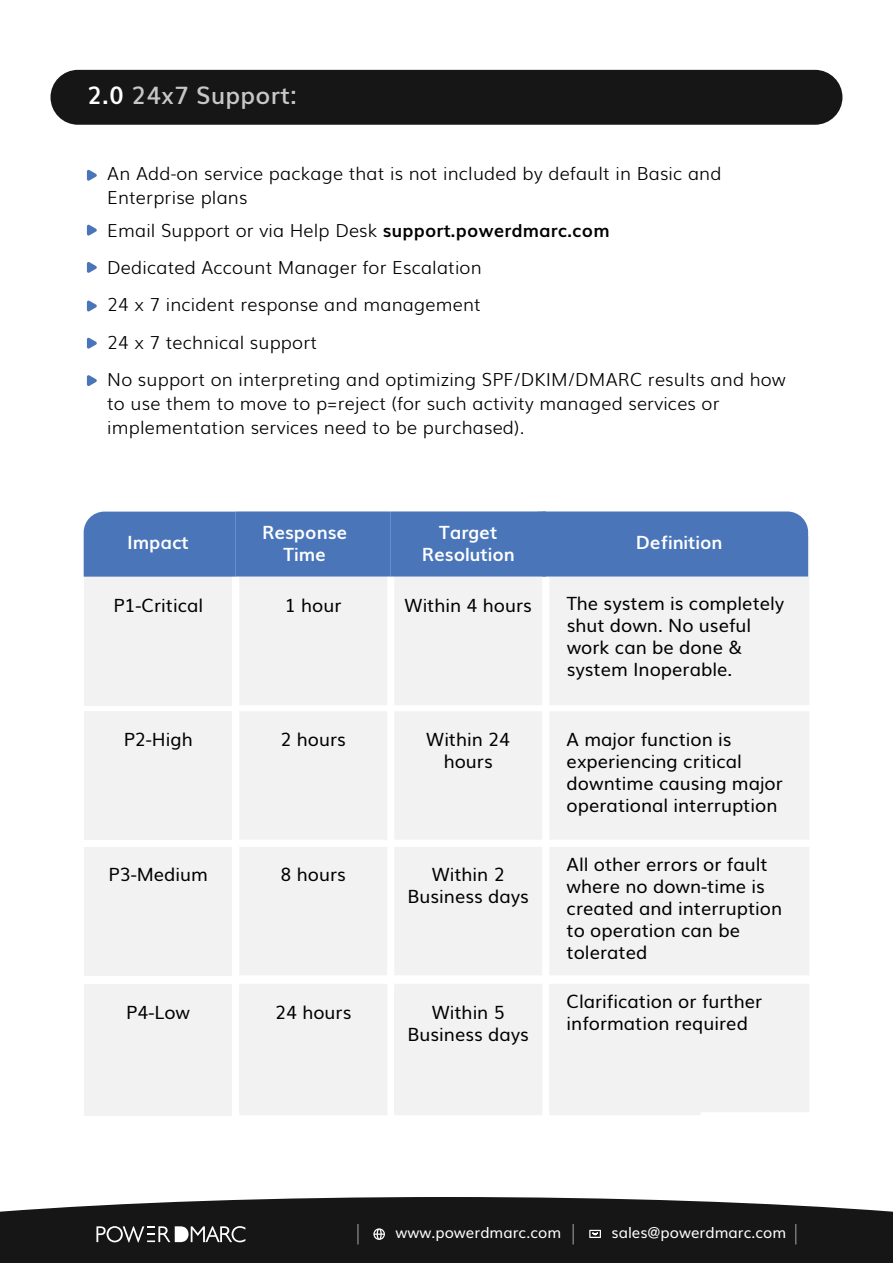
<style>
.page{position:relative;width:893px;height:1263px;background:#fff}
.page>*{position:absolute;margin:0;border:0;box-sizing:border-box;transform-origin:0 0}
.t1{font:600 24px "Muli";letter-spacing:.01em;color:#c7c7c7}
.t2{font:18.3px/21.9px "Muli";color:#000}
.t3{font:700 18.3px/21.9px "Muli";color:#fff;text-align:center}
.t4{font:300 18px/37.3px "Muli";letter-spacing:.01em;color:#000}
.t5{font:15px "Muli";color:#fff}
.s1{font-weight:700;color:#fff}
.s2{font-weight:700}
</style>
<div class="page">
<div style="left:84px;top:535px;width:148px;height:170px;background:#f2f2f2"></div>
<div style="left:549px;top:536px;width:260px;height:169px;background:#f2f2f2"></div>
<div style="left:239px;top:511px;width:148px;height:194px;background:#f2f2f2"></div>
<div style="left:394px;top:511px;width:148px;height:194px;background:#f2f2f2"></div>
<div style="left:84px;top:711px;width:148px;height:129px;background:#f2f2f2"></div>
<div style="left:549px;top:711px;width:260px;height:129px;background:#f2f2f2"></div>
<div style="left:239px;top:711px;width:148px;height:129px;background:#f2f2f2"></div>
<div style="left:394px;top:711px;width:148px;height:129px;background:#f2f2f2"></div>
<div style="left:84px;top:847px;width:148px;height:128px;background:#f2f2f2"></div>
<div style="left:549px;top:847px;width:260px;height:128px;background:#f2f2f2"></div>
<div style="left:239px;top:847px;width:148px;height:128px;background:#f2f2f2"></div>
<div style="left:394px;top:847px;width:148px;height:128px;background:#f2f2f2"></div>
<div style="left:84px;top:987px;width:148px;height:128px;background:#f2f2f2"></div>
<div style="left:549px;top:987px;width:152px;height:128px;background:#f2f2f2"></div>
<div style="left:239px;top:987px;width:148px;height:128px;background:#f2f2f2"></div>
<div style="left:394px;top:987px;width:148px;height:128px;background:#f2f2f2"></div>
<div style="left:84px;top:984px;width:148px;height:128px;background:#f2f2f2"></div>
<div style="left:549px;top:984px;width:260px;height:128px;background:#f2f2f2"></div>
<div style="left:239px;top:984px;width:148px;height:128px;background:#f2f2f2"></div>
<div style="left:394px;top:984px;width:148px;height:128px;background:#f2f2f2"></div>
<div style="left:84px;top:511px;width:724px;height:66px;background:#4a76b9"></div>
<svg style="left:87px;top:169px;width:10px;height:12px"></svg>
<svg style="left:87px;top:224px;width:10px;height:12px"></svg>
<svg style="left:87px;top:262px;width:10px;height:11px"></svg>
<svg style="left:87px;top:300px;width:10px;height:12px"></svg>
<svg style="left:87px;top:337px;width:10px;height:12px"></svg>
<svg style="left:87px;top:375px;width:10px;height:11px"></svg>
<div style="left:51px;top:70px;width:791px;height:55px;background:#161616;border-radius:27px"></div>
<svg style="left:0;top:1197px;width:893px;height:66px;background:#272727"></svg>
<svg style="left:96px;top:1226px;width:149px;height:16px"></svg>
<svg style="left:589px;top:1230px;width:12px;height:8px"></svg>
<svg style="left:373px;top:1228px;width:12px;height:12px"></svg>
<hr style="left:572px;top:1224px;width:2px;height:20px;background:#757779">
<svg style="left:795px;top:1224px;width:1px;height:20px"></svg>
<hr style="left:357px;top:1224px;width:2px;height:20px;background:#757779">
<h1 class="t1" style="left:87px;top:75px;width:211px"><span class="s1">2.0</span> 24x7 Support:</h1>
<p class="t4" style="left:107px;top:160px;width:616px;line-height:24px">An Add-on service package that is not included by default in Basic and<br>Enterprise plans</p>
<p class="t4" style="left:107px;top:210px;width:680px">Email Support or via Help Desk <span class="s2">support.powerdmarc.com<br></span>Dedicated Account Manager for Escalation<br>24 x 7 incident response and management<br>24 x 7 technical support<br>No support on interpreting and optimizing SPF/DKIM/DMARC results and how</p>
<p class="t4" style="left:107px;top:390px;width:614px;line-height:24px">to use them to move to p=reject (for such activity managed services or implementation services need to be purchased).</p>
<p class="t3" style="left:262px;top:520px;width:87px">Response<br>Time</p>
<p class="t3" style="left:422px;top:520px;width:94px">Target<br>Resolution</p>
<p class="t3" style="left:128px;top:531px;width:63px">Impact</p>
<p class="t3" style="left:636px;top:531px;width:88px">Definition</p>
<p class="t2" style="left:113px;top:593px;width:91px">P1-Critical</p>
<p class="t2" style="left:285px;top:593px;width:58px">1 hour</p>
<p class="t2" style="left:405px;top:593px;width:129px">Within 4 hours</p>
<p class="t2" style="left:124px;top:727px;width:71px">P2-High</p>
<p class="t2" style="left:280px;top:727px;width:67px">2 hours</p>
<p class="t2" style="left:426px;top:727px;width:85px;text-align:center">Within 24 hours</p>
<p class="t2" style="left:109px;top:861px;width:101px">P3-Medium</p>
<p class="t2" style="left:281px;top:861px;width:67px">8 hours</p>
<p class="t2" style="left:407px;top:861px;width:123px;text-align:center">Within 2<br>Business days</p>
<p class="t2" style="left:126px;top:1000px;width:65px">P4-Low</p>
<p class="t2" style="left:275px;top:1000px;width:78px">24 hours</p>
<p class="t2" style="left:407px;top:1000px;width:123px;text-align:center">Within 5<br>Business days</p>
<p class="t2" style="left:567px;top:591px;width:219px">The system is completely shut down. No useful work can be done &amp; system Inoperable.</p>
<p class="t2" style="left:567px;top:727px;width:218px">A major function is experiencing critical downtime causing major operational interruption</p>
<p class="t2" style="left:567px;top:852px;width:217px">All other errors or fault where no down-time is created and interruption to operation can be tolerated</p>
<p class="t2" style="left:567px;top:989px;width:197px">Clarification or further information required</p>
<p class="t5" style="left:396px;top:1221px;width:167px">www.powerdmarc.com</p>
<p class="t5" style="left:612px;top:1220px;width:176px">sales@powerdmarc.com</p>
</div>
